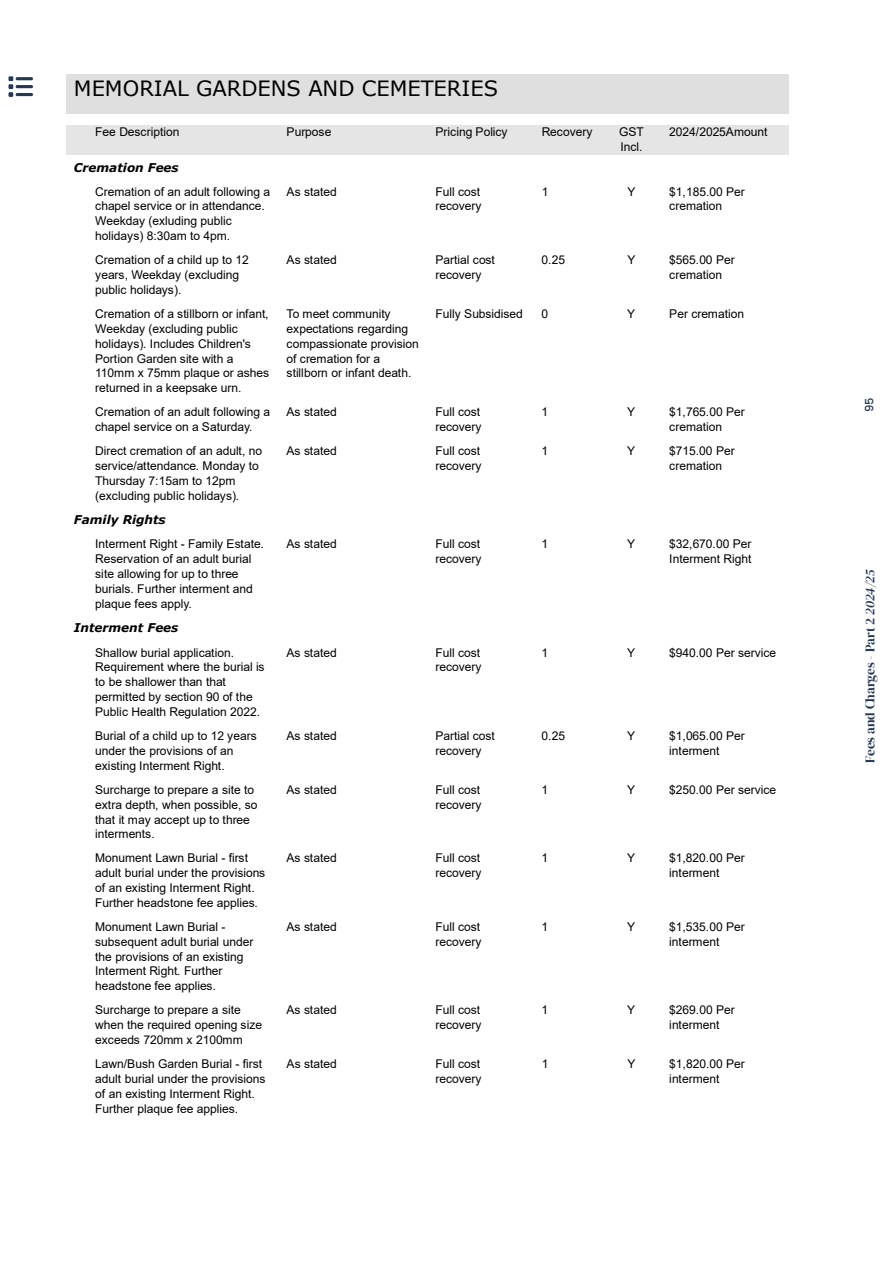
<style>
.page{position:relative;width:893px;height:1263px;background:#fff}
.page>*{position:absolute;margin:0;border:0;box-sizing:border-box;transform-origin:0 0}
.t1{font:21px "Verdana";color:#000}
.t2{font:13.2px "DM Serif Display";color:#263753}
.t3{font:12px/14.9px "Arial";letter-spacing:-.005em;color:#000}
.t4{font:italic 700 12px "Verdana";letter-spacing:-.005em;color:#000}
.t5{font:500 11.4px "Poppins";color:#263753}
.s1{font-style:italic}
</style>
<div class="page">
<div style="left:66px;top:75px;width:723px;height:39px;background:#dfdfdf"></div>
<div style="left:66px;top:125px;width:21px;height:30px;background:#e5e5e5"></div>
<div style="left:87px;top:125px;width:191px;height:30px;background:#e5e5e5"></div>
<div style="left:278px;top:125px;width:149px;height:30px;background:#e5e5e5"></div>
<div style="left:427px;top:125px;width:107px;height:30px;background:#e5e5e5"></div>
<div style="left:534px;top:125px;width:68px;height:30px;background:#e5e5e5"></div>
<div style="left:602px;top:125px;width:59px;height:30px;background:#e5e5e5"></div>
<div style="left:661px;top:125px;width:128px;height:30px;background:#e5e5e5"></div>
<svg style="left:8px;top:76px;width:25px;height:21px"></svg>
<h1 class="t1" style="left:74px;top:74px;width:426px">MEMORIAL GARDENS AND CEMETERIES</h1>
<p class="t3" style="left:95px;top:125px;width:86px">Fee Description</p>
<p class="t3" style="left:287px;top:125px;width:46px">Purpose</p>
<p class="t3" style="left:435px;top:125px;width:74px">Pricing Policy</p>
<p class="t3" style="left:542px;top:125px;width:52px">Recovery</p>
<p class="t3" style="left:619px;top:125px;width:26px">GST<br>Incl.</p>
<p class="t3" style="left:669px;top:125px;width:100px">2024/2025Amount</p>
<p class="t4" style="left:74px;top:159px;width:106px">Cremation Fees</p>
<p class="t3" style="left:95px;top:184px;width:176px">Cremation of an adult following a chapel service or in attendance.<br>Weekday (exluding public holidays) 8:30am to 4pm.</p>
<p class="t3" style="left:287px;top:184px;width:52px">As stated</p>
<p class="t3" style="left:435px;top:184px;width:48px">Full cost recovery</p>
<p class="t3" style="left:542px;top:184px;width:8px">1</p>
<p class="t3" style="left:627px;top:184px;width:10px">Y</p>
<p class="t3" style="left:669px;top:184px;width:77px">$1,185.00 Per cremation</p>
<p class="t3" style="left:95px;top:252px;width:155px">Cremation of a child up to 12 years, Weekday (excluding public holidays).</p>
<p class="t3" style="left:287px;top:252px;width:52px">As stated</p>
<p class="t3" style="left:435px;top:252px;width:61px">Partial cost recovery</p>
<p class="t3" style="left:542px;top:252px;width:25px">0.25</p>
<p class="t3" style="left:627px;top:252px;width:10px">Y</p>
<p class="t3" style="left:669px;top:252px;width:67px">$565.00 Per cremation</p>
<p class="t3" style="left:95px;top:306px;width:175px">Cremation of a stillborn or infant,<br>Weekday (excluding public holidays). Includes Children's<br>Portion Garden site with a<br>110mm x 75mm plaque or ashes returned in a keepsake urn.</p>
<p class="t3" style="left:287px;top:306px;width:134px">To meet community expectations regarding compassionate provision of cremation for a stillborn or infant death.</p>
<p class="t3" style="left:435px;top:306px;width:89px">Fully Subsidised</p>
<p class="t3" style="left:542px;top:306px;width:8px">0</p>
<p class="t3" style="left:627px;top:306px;width:10px">Y</p>
<p class="t3" style="left:669px;top:306px;width:76px">Per cremation</p>
<p class="t3" style="left:95px;top:405px;width:176px">Cremation of an adult following a chapel service on a Saturday.</p>
<p class="t3" style="left:287px;top:404px;width:52px">As stated</p>
<p class="t3" style="left:435px;top:405px;width:48px">Full cost recovery</p>
<p class="t3" style="left:542px;top:404px;width:8px">1</p>
<p class="t3" style="left:627px;top:404px;width:10px">Y</p>
<p class="t3" style="left:669px;top:405px;width:77px">$1,765.00 Per cremation</p>
<p class="t3" style="left:95px;top:443px;width:168px">Direct cremation of an adult, no service/attendance. Monday to<br>Thursday 7:15am to 12pm (excluding public holidays).</p>
<p class="t3" style="left:287px;top:443px;width:52px">As stated</p>
<p class="t3" style="left:435px;top:443px;width:48px">Full cost recovery</p>
<p class="t3" style="left:542px;top:443px;width:8px">1</p>
<p class="t3" style="left:627px;top:443px;width:10px">Y</p>
<p class="t3" style="left:669px;top:443px;width:67px">$715.00 Per cremation</p>
<p class="t4" style="left:74px;top:511px;width:93px">Family Rights</p>
<p class="t3" style="left:95px;top:537px;width:170px">Interment Right - Family Estate.<br>Reservation of an adult burial site allowing for up to three burials. Further interment and plaque fees apply.</p>
<p class="t3" style="left:287px;top:537px;width:52px">As stated</p>
<p class="t3" style="left:435px;top:537px;width:48px">Full cost recovery</p>
<p class="t3" style="left:542px;top:537px;width:8px">1</p>
<p class="t3" style="left:627px;top:537px;width:10px">Y</p>
<p class="t3" style="left:669px;top:537px;width:84px">$32,670.00 Per<br>Interment Right</p>
<p class="t4" style="left:74px;top:620px;width:106px">Interment Fees</p>
<p class="t3" style="left:95px;top:645px;width:171px">Shallow burial application.<br>Requirement where the burial is to be shallower than that permitted by section 90 of the<br>Public Health Regulation 2022.</p>
<p class="t3" style="left:287px;top:645px;width:52px">As stated</p>
<p class="t3" style="left:435px;top:645px;width:48px">Full cost recovery</p>
<p class="t3" style="left:542px;top:645px;width:8px">1</p>
<p class="t3" style="left:627px;top:645px;width:10px">Y</p>
<p class="t3" style="left:669px;top:645px;width:108px">$940.00 Per service</p>
<p class="t3" style="left:95px;top:728px;width:163px">Burial of a child up to 12 years under the provisions of an existing Interment Right.</p>
<p class="t3" style="left:287px;top:728px;width:52px">As stated</p>
<p class="t3" style="left:435px;top:728px;width:61px">Partial cost recovery</p>
<p class="t3" style="left:542px;top:728px;width:25px">0.25</p>
<p class="t3" style="left:627px;top:728px;width:10px">Y</p>
<p class="t3" style="left:669px;top:728px;width:77px">$1,065.00 Per interment</p>
<p class="t3" style="left:95px;top:782px;width:164px">Surcharge to prepare a site to extra depth, when possible, so that it may accept up to three interments.</p>
<p class="t3" style="left:287px;top:782px;width:52px">As stated</p>
<p class="t3" style="left:435px;top:782px;width:48px">Full cost recovery</p>
<p class="t3" style="left:542px;top:782px;width:8px">1</p>
<p class="t3" style="left:627px;top:782px;width:10px">Y</p>
<p class="t3" style="left:669px;top:782px;width:108px">$250.00 Per service</p>
<p class="t3" style="left:95px;top:850px;width:172px">Monument Lawn Burial - first adult burial under the provisions of an existing Interment Right.<br>Further headstone fee applies.</p>
<p class="t3" style="left:287px;top:850px;width:52px">As stated</p>
<p class="t3" style="left:435px;top:850px;width:48px">Full cost recovery</p>
<p class="t3" style="left:542px;top:850px;width:8px">1</p>
<p class="t3" style="left:627px;top:850px;width:10px">Y</p>
<p class="t3" style="left:669px;top:850px;width:77px">$1,820.00 Per interment</p>
<p class="t3" style="left:95px;top:919px;width:160px">Monument Lawn Burial - subsequent adult burial under the provisions of an existing<br>Interment Right. Further headstone fee applies.</p>
<p class="t3" style="left:287px;top:919px;width:52px">As stated</p>
<p class="t3" style="left:435px;top:919px;width:48px">Full cost recovery</p>
<p class="t3" style="left:542px;top:919px;width:8px">1</p>
<p class="t3" style="left:627px;top:919px;width:10px">Y</p>
<p class="t3" style="left:669px;top:919px;width:77px">$1,535.00 Per interment</p>
<p class="t3" style="left:95px;top:1003px;width:169px">Surcharge to prepare a site when the required opening size exceeds 720mm x 2100mm</p>
<p class="t3" style="left:287px;top:1003px;width:52px">As stated</p>
<p class="t3" style="left:435px;top:1002px;width:48px">Full cost recovery</p>
<p class="t3" style="left:542px;top:1003px;width:8px">1</p>
<p class="t3" style="left:627px;top:1003px;width:10px">Y</p>
<p class="t3" style="left:669px;top:1002px;width:67px">$269.00 Per interment</p>
<p class="t3" style="left:95px;top:1056px;width:172px">Lawn/Bush Garden Burial - first adult burial under the provisions of an existing Interment Right.<br>Further plaque fee applies.</p>
<p class="t3" style="left:287px;top:1056px;width:52px">As stated</p>
<p class="t3" style="left:435px;top:1056px;width:48px">Full cost recovery</p>
<p class="t3" style="left:542px;top:1056px;width:8px">1</p>
<p class="t3" style="left:627px;top:1056px;width:10px">Y</p>
<p class="t3" style="left:669px;top:1056px;width:77px">$1,820.00 Per interment</p>
<p class="t5" style="left:863px;top:412px;width:16px;rotate:-90deg">95</p>
<p class="t2" style="left:862px;top:762px;width:195px;rotate:-90deg">Fees and Charges - Part 2 <span class="s1">2024/25</span></p>
</div>
